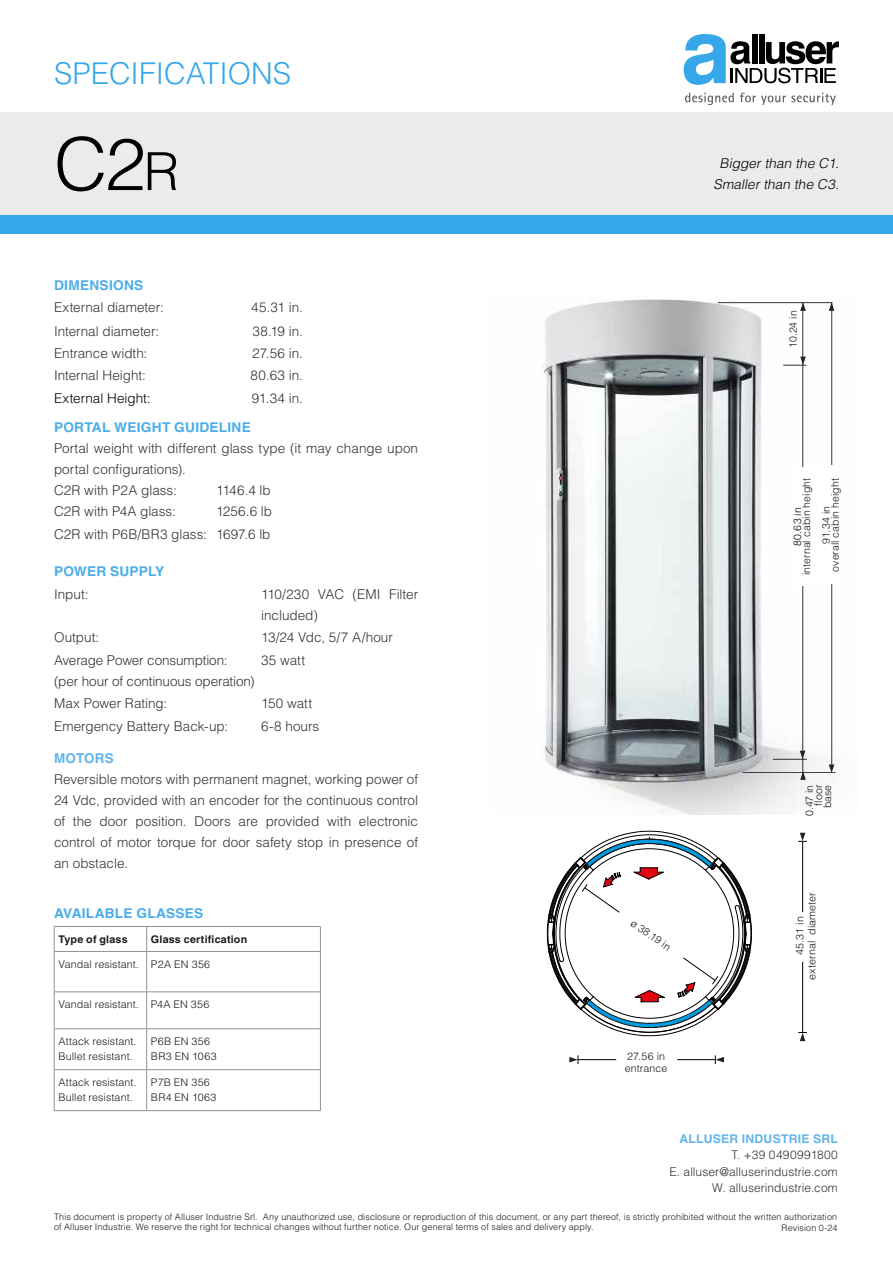
<style>
.page{position:relative;width:893px;height:1263px;background:#fff}
.page>*{position:absolute;margin:0;border:0;box-sizing:border-box;transform-origin:0 0}
.t1{font:300 72.9px "Helvetica LT Std";color:#000}
.t2{font:300 30px "Helvetica LT Std";color:#36a7e9}
.t3{font:300 13.5px/21px "Helvetica LT Std";color:#333}
.t4{font:700 13.5px "Helvetica LT Std";letter-spacing:.015em;color:#4cadea}
.t5{font:italic 300 13.5px/21px "Helvetica LT Std";color:#000;text-align:center}
.t6{font:300 13.5px "Helvetica LT Std";color:#000}
.t7{font:700 13.5px "Helvetica LT Std";letter-spacing:.01em;color:#62b4ec}
.t8{font:300 12px/16.5px "Helvetica LT Std";letter-spacing:.005em;color:#333;text-align:right}
.t9{font:700 12px "Helvetica LT Std";letter-spacing:.015em;color:#62b4ec}
.t10{font:300 10.5px/15px "Helvetica LT Std";letter-spacing:.01em;color:#1a1a1a}
.t11{font:700 10.5px "Helvetica LT Std";letter-spacing:.02em;color:#1a1a1a}
.t12{font:300 10.5px/15px "Helvetica LT Std";letter-spacing:.03em;color:#1a1a1a}
.t13{font:300 10.5px "Helvetica LT Std";color:#000}
.t14{font:300 9px/10.5px "Helvetica LT Std";letter-spacing:.015em;color:#1a1a1a}
.s1{font-size:52.5px}
.s2{font-style:inherit}
</style>
<div class="page">
<img style="left:542px;top:299px;width:294px;height:515px">
<div style="left:0;top:113px;width:893px;height:102px;background:#ebebeb"></div>
<svg style="left:684px;top:34px;width:155px;height:51px"></svg>
<svg style="left:685px;top:93px;width:49px;height:12px"></svg>
<svg style="left:740px;top:93px;width:96px;height:12px"></svg>
<div style="left:0;top:215px;width:893px;height:19px;background:#36a7e9"></div>
<hr style="left:54px;top:926px;width:93px;height:1px;background:#939393">
<svg style="left:54px;top:927px;width:1px;height:24px"></svg>
<hr style="left:147px;top:926px;width:174px;height:1px;background:#939393">
<svg style="left:146px;top:927px;width:1px;height:24px"></svg>
<svg style="left:320px;top:927px;width:1px;height:24px"></svg>
<hr style="left:54px;top:951px;width:93px;height:1px;background:#939393">
<hr style="left:54px;top:952px;width:1px;height:40px;background:#939393">
<hr style="left:147px;top:951px;width:174px;height:1px;background:#939393">
<hr style="left:146px;top:952px;width:1px;height:40px;background:#939393">
<hr style="left:320px;top:952px;width:1px;height:40px;background:#939393">
<hr style="left:54px;top:991px;width:93px;height:1px;background:#939393">
<hr style="left:54px;top:992px;width:1px;height:36px;background:#939393">
<hr style="left:147px;top:991px;width:174px;height:1px;background:#939393">
<hr style="left:146px;top:992px;width:1px;height:36px;background:#939393">
<hr style="left:320px;top:992px;width:1px;height:36px;background:#939393">
<hr style="left:54px;top:1028px;width:93px;height:1px;background:#939393">
<hr style="left:54px;top:1029px;width:1px;height:40px;background:#939393">
<hr style="left:147px;top:1028px;width:174px;height:1px;background:#939393">
<hr style="left:146px;top:1029px;width:1px;height:40px;background:#939393">
<hr style="left:320px;top:1029px;width:1px;height:40px;background:#939393">
<hr style="left:54px;top:1069px;width:93px;height:1px;background:#939393">
<hr style="left:54px;top:1070px;width:1px;height:40px;background:#939393">
<hr style="left:147px;top:1069px;width:174px;height:1px;background:#939393">
<hr style="left:146px;top:1070px;width:1px;height:40px;background:#939393">
<hr style="left:320px;top:1070px;width:1px;height:40px;background:#939393">
<hr style="left:54px;top:1110px;width:93px;height:1px;background:#939393">
<hr style="left:147px;top:1110px;width:174px;height:1px;background:#939393">
<hr style="left:831px;top:303px;width:1px;height:466px;background:#000">
<hr style="left:802px;top:842px;width:1px;height:70px;background:#000">
<hr style="left:802px;top:962px;width:1px;height:70px;background:#000">
<hr style="left:718px;top:302px;width:114px;height:1px;background:#000">
<hr style="left:742px;top:772px;width:93px;height:1px;background:#000">
<hr style="left:802px;top:302px;width:1px;height:474px;background:#000">
<hr style="left:773px;top:759px;width:34px;height:1px;background:#000">
<svg style="left:800px;top:751px;width:5px;height:8px"></svg>
<svg style="left:800px;top:302px;width:6px;height:9px"></svg>
<svg style="left:783px;top:357px;width:23px;height:9px"></svg>
<svg style="left:829px;top:302px;width:5px;height:9px"></svg>
<svg style="left:829px;top:764px;width:5px;height:9px"></svg>
<svg style="left:798px;top:833px;width:9px;height:9px"></svg>
<svg style="left:800px;top:771px;width:6px;height:9px"></svg>
<svg style="left:798px;top:1032px;width:9px;height:9px"></svg>
<hr style="left:677px;top:1059px;width:38px;height:1px;background:#000">
<svg style="left:715px;top:1055px;width:9px;height:9px"></svg>
<hr style="left:578px;top:1059px;width:38px;height:1px;background:#000">
<svg style="left:569px;top:1055px;width:10px;height:9px"></svg>
<svg style="left:547px;top:831px;width:205px;height:205px"></svg>
<div style="left:792px;top:467px;width:20px;height:119px;background:#fff"></div>
<div style="left:821px;top:466px;width:19px;height:118px;background:#fff"></div>
<h2 class="t2" style="left:54px;top:55px;width:239px">SPECIFICATIONS</h2>
<h1 class="t1" style="left:54px;top:119px;width:127px">C2<span class="s1">R</span></h1>
<p class="t5" style="left:713px;top:152px;width:130px">Bigger than the C1.<br>Smaller than the C3.</p>
<p class="t4" style="left:54px;top:277px;width:91px">DIMENSIONS</p>
<p class="t3" style="left:54px;top:297px;width:111px">External diameter:</p>
<p class="t3" style="left:251px;top:297px;width:53px">45.31 in.</p>
<p class="t3" style="left:54px;top:320px;width:107px">Internal diameter:</p>
<p class="t3" style="left:253px;top:320px;width:52px">38.19 in.</p>
<p class="t3" style="left:54px;top:343px;width:95px">Entrance width:</p>
<p class="t3" style="left:252px;top:343px;width:52px">27.56 in.</p>
<p class="t3" style="left:54px;top:365px;width:93px">Internal Height:</p>
<p class="t3" style="left:251px;top:365px;width:54px">80.63 in.</p>
<p class="t6" style="left:54px;top:390px;width:98px">External Height:</p>
<p class="t3" style="left:252px;top:387px;width:53px">91.34 in.</p>
<p class="t4" style="left:54px;top:419px;width:198px">PORTAL WEIGHT GUIDELINE</p>
<p class="t3" style="left:54px;top:438px;width:366px">Portal weight with different glass type (it may change upon portal configurations).<br>C2<span class="s2">R</span> with P2A glass:</p>
<p class="t10" style="left:785px;top:348px;width:39px;rotate:-90deg">10.24 in</p>
<p class="t10" style="left:796px;top:575px;width:98px;line-height:19.8px;text-align:center;rotate:-90deg">internal cabin height<br>91.34 in</p>
<p class="t10" style="left:827px;top:571px;width:95px;rotate:-90deg">overall cabin height</p>
<p class="t3" style="left:216px;top:480px;width:56px">1146.4 lb</p>
<p class="t3" style="left:54px;top:501px;width:123px">C2<span class="s2">R</span> with P4A glass:</p>
<p class="t3" style="left:54px;top:500px;width:220px;line-height:22.5px;text-align:right">1256.6 lb<br>C2<span class="s2">R</span> with P6B/BR3 glass: 1697.6 lb</p>
<p class="t4" style="left:54px;top:563px;width:112px">POWER SUPPLY</p>
<p class="t3" style="left:54px;top:583px;width:36px">Input:</p>
<p class="t3" style="left:261px;top:583px;width:159px">110/230 VAC (EMI Filter included)</p>
<p class="t3" style="left:54px;top:627px;width:47px">Output:</p>
<p class="t3" style="left:261px;top:627px;width:133px">13/24 Vdc, 5/7 A/hour</p>
<p class="t3" style="left:54px;top:649px;width:202px">Average Power consumption: (per hour of continuous operation)</p>
<p class="t3" style="left:261px;top:649px;width:45px">35 watt</p>
<p class="t3" style="left:54px;top:693px;width:115px">Max Power Rating:</p>
<p class="t3" style="left:261px;top:693px;width:52px">150 watt</p>
<p class="t3" style="left:54px;top:715px;width:176px">Emergency Battery Back-up:</p>
<p class="t3" style="left:261px;top:715px;width:60px">6-8 hours</p>
<p class="t7" style="left:54px;top:750px;width:61px">MOTORS</p>
<p class="t3" style="left:54px;top:768px;width:366px;text-align:justify">Reversible motors with permanent magnet, working power of 24 Vdc, provided with an encoder for the continuous control of the door position. Doors are provided with electronic control of motor torque for door safety stop in presence of an obstacle.</p>
<p class="t10" style="left:805px;top:808px;width:25px;line-height:9px;text-align:justify;text-indent:-8px;rotate:-90deg">0.47 in floor base</p>
<p class="t10" style="left:794px;top:980px;width:89px;line-height:12px;text-align:center;rotate:-90deg">45.31 in<br>external diameter</p>
<p class="t13" style="left:791px;top:546px;width:40px;rotate:-90deg">80.63 in</p>
<p class="t4" style="left:54px;top:905px;width:151px">AVAILABLE GLASSES</p>
<p class="t11" style="left:58px;top:932px;width:71px">Type of glass</p>
<p class="t11" style="left:151px;top:932px;width:98px">Glass certification</p>
<p class="t10" style="left:58px;top:956px;width:153px">Vandal resistant. P2A EN 356</p>
<p class="t10" style="left:58px;top:996px;width:153px">Vandal resistant. P4A EN 356</p>
<p class="t10" style="left:58px;top:1033px;width:80px">Attack resistant.<br>Bullet resistant.</p>
<p class="t12" style="left:151px;top:1033px;width:67px">P6B EN 356<br>BR3 EN 1063</p>
<p class="t10" style="left:58px;top:1074px;width:80px">Attack resistant.<br>Bullet resistant.</p>
<p class="t10" style="left:151px;top:1074px;width:67px">P7B EN 356<br>BR4 EN 1063</p>
<p class="t10" style="left:636px;top:915px;width:48px;rotate:35deg">ø 38.19 in</p>
<p class="t10" style="left:625px;top:1050px;width:44px;line-height:12px">27.56 in entrance</p>
<p class="t9" style="left:680px;top:1131px;width:160px">ALLUSER INDUSTRIE SRL</p>
<p class="t8" style="left:670px;top:1147px;width:170px">T. +39 0490991800<br>E. alluser@alluserindustrie.com<br>W. alluserindustrie.com</p>
<p class="t14" style="left:54px;top:1211px;width:785px">This document is property of Alluser Industrie Srl. Any unauthorized use, disclosure or reproduction of this document, or any part thereof, is strictly prohibited without the written authorization of Alluser Industrie. We reserve the right for technical changes without further notice. Our general terms of sales and delivery apply.</p>
<p class="t14" style="left:781px;top:1223px;width:58px">Revision 0-24</p>
</div>
